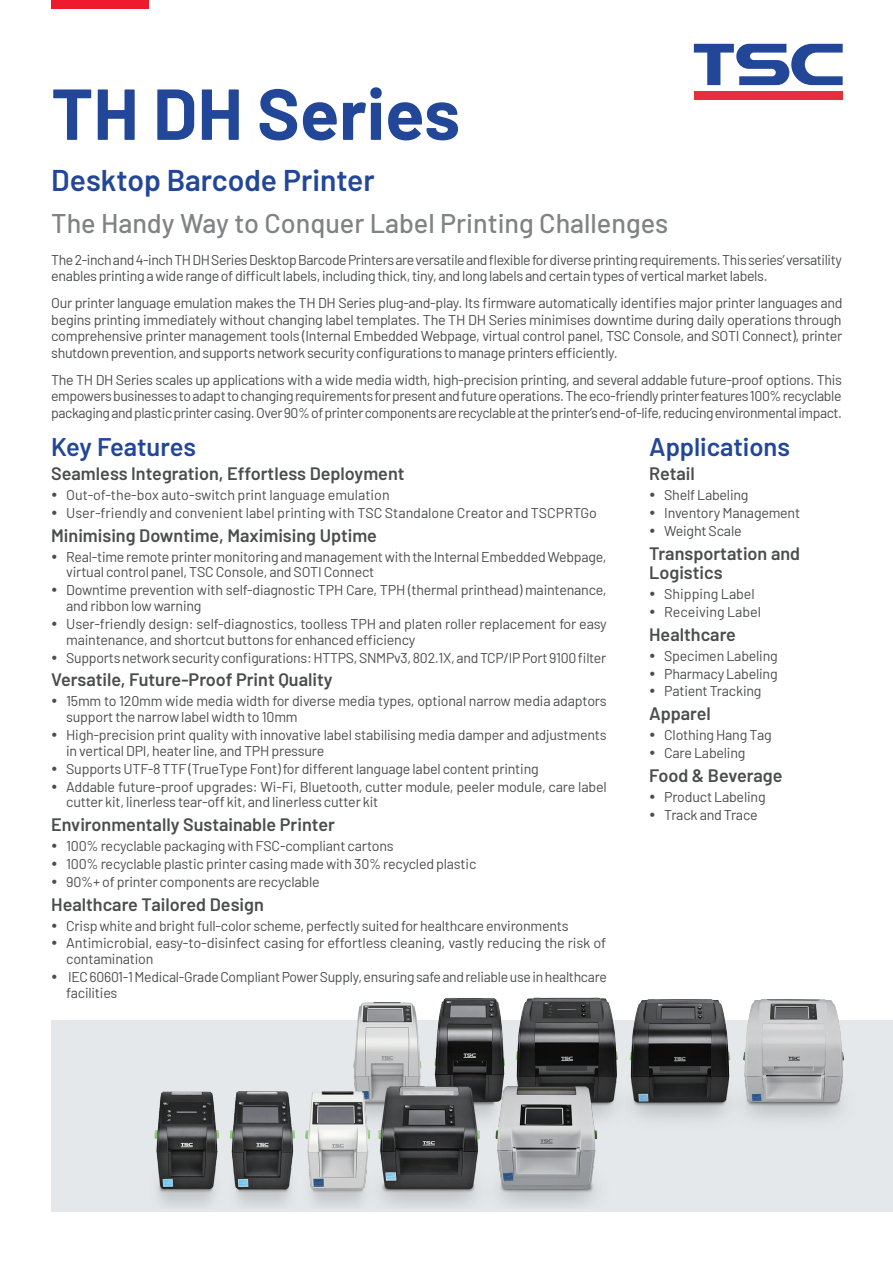
<style>
.page{position:relative;width:893px;height:1263px;background:#fff}
.page>*{position:absolute;margin:0;border:0;box-sizing:border-box;transform-origin:0 0}
.t1{font:700 72px "Barlow";color:#224798}
.t2{font:600 30px "Barlow";color:#224798}
.t3{font:500 27px "Barlow";color:#808285}
.title01{font:600 25.5px "Barlow";color:#224798}
.title03{font:600 18px/19.5px "Barlow";color:#4b4c4d}
.content01{font:14.25px/15.8px "Barlow";letter-spacing:-.015em;color:#4b4c4d}
</style>
<div class="page">
<div style="left:51px;top:0;width:97px;height:8px;background:#ee1a2e"></div>
<div style="left:51px;top:1020px;width:842px;height:192px;background:#e4e8eb"></div>
<div style="left:694px;top:91px;width:149px;height:9px;background:#e4303d"></div>
<svg style="left:694px;top:44px;width:149px;height:41px"></svg>
<img style="left:154px;top:997px;width:690px;height:209px">
<p class="t1" style="left:51px;top:61px;width:410px">TH DH Series</p>
<p class="t2" style="left:51px;top:161px;width:325px">Desktop Barcode Printer</p>
<p class="t3" style="left:51px;top:203px;width:618px">The Handy Way to Conquer Label Printing Challenges</p>
<p class="content01" style="left:51px;top:250px;width:792px;line-height:16.5px">The 2-inch and 4-inch TH DH Series Desktop Barcode Printers are versatile and flexible for diverse printing requirements. This series’ versatility enables printing a wide range of difficult labels, including thick, tiny, and long labels and certain types of vertical market labels.</p>
<p class="content01" style="left:51px;top:294px;width:793px;line-height:16.5px;text-align:justify">Our printer language emulation makes the TH DH Series plug-and-play. Its firmware automatically identifies major printer languages and begins printing immediately without changing label templates. The TH DH Series minimises downtime during daily operations through comprehensive printer management tools (Internal Embedded Webpage, virtual control panel, TSC Console, and SOTI Connect), printer shutdown prevention, and supports network security configurations to manage printers efficiently.</p>
<p class="content01" style="left:51px;top:370px;width:792px;line-height:16.5px;text-align:justify">The TH DH Series scales up applications with a wide media width, high-precision printing, and several addable future-proof options. This empowers businesses to adapt to changing requirements for present and future operations. The eco-friendly printer features 100% recyclable packaging and plastic printer casing. Over 90% of printer components are recyclable at the printer’s end-of-life, reducing environmental impact.</p>
<p class="title01" style="left:51px;top:431px;width:146px">Key Features</p>
<p class="title03" style="left:51px;top:464px;width:355px">Seamless Integration, Effortless Deployment</p>
<p class="content01" style="left:66px;top:486px;width:325px">Out-of-the-box auto-switch print language emulation</p>
<p class="content01" style="left:66px;top:504px;width:532px">User-friendly and convenient label printing with TSC Standalone Creator and TSCPRTGo</p>
<p class="title03" style="left:51px;top:525px;width:327px">Minimising Downtime, Maximising Uptime</p>
<p class="content01" style="left:66px;top:548px;width:542px">Real-time remote printer monitoring and management with the Internal Embedded Webpage, virtual control panel, TSC Console, and SOTI Connect</p>
<p class="content01" style="left:66px;top:581px;width:542px">Downtime prevention with self-diagnostic TPH Care, TPH (thermal printhead) maintenance, and ribbon low warning</p>
<p class="content01" style="left:66px;top:615px;width:542px">User-friendly design: self-diagnostics, toolless TPH and platen roller replacement for easy maintenance, and shortcut buttons for enhanced efficiency</p>
<p class="content01" style="left:66px;top:648px;width:542px">Supports network security configurations: HTTPS, SNMPv3, 802.1X, and TCP/IP Port 9100 filter</p>
<p class="title03" style="left:51px;top:670px;width:283px">Versatile, Future-Proof Print Quality</p>
<p class="content01" style="left:66px;top:692px;width:542px">15mm to 120mm wide media width for diverse media types, optional narrow media adaptors support the narrow label width to 10mm</p>
<p class="content01" style="left:66px;top:726px;width:542px">High-precision print quality with innovative label stabilising media damper and adjustments in vertical DPI, heater line, and TPH pressure</p>
<p class="content01" style="left:66px;top:759px;width:474px">Supports UTF-8 TTF (TrueType Font) for different language label content printing</p>
<p class="content01" style="left:66px;top:777px;width:542px">Addable future-proof upgrades: Wi-Fi, Bluetooth, cutter module, peeler module, care label cutter kit, linerless tear-off kit, and linerless cutter kit</p>
<p class="title03" style="left:51px;top:814px;width:285px">Environmentally Sustainable Printer</p>
<p class="content01" style="left:66px;top:837px;width:329px">100% recyclable packaging with FSC-compliant cartons</p>
<p class="content01" style="left:66px;top:855px;width:412px">100% recyclable plastic printer casing made with 30% recycled plastic</p>
<p class="content01" style="left:66px;top:873px;width:255px">90%+ of printer components are recyclable</p>
<p class="title03" style="left:51px;top:894px;width:214px">Healthcare Tailored Design</p>
<p class="content01" style="left:66px;top:916px;width:504px">Crisp white and bright full-color scheme, perfectly suited for healthcare environments</p>
<p class="content01" style="left:66px;top:934px;width:542px">Antimicrobial, easy-to-disinfect casing for effortless cleaning, vastly reducing the risk of contamination</p>
<p class="content01" style="left:66px;top:968px;width:542px">IEC 60601-1 Medical-Grade Compliant Power Supply, ensuring safe and reliable use in healthcare facilities</p>
<p class="title01" style="left:649px;top:431px;width:142px">Applications</p>
<p class="title03" style="left:649px;top:464px;width:47px">Retail</p>
<p class="content01" style="left:664px;top:486px;width:86px">Shelf Labeling</p>
<p class="content01" style="left:664px;top:504px;width:138px">Inventory Management</p>
<p class="content01" style="left:664px;top:522px;width:79px">Weight Scale</p>
<p class="title03" style="left:649px;top:543px;width:152px">Transportation and<br>Logistics</p>
<p class="content01" style="left:664px;top:585px;width:92px">Shipping Label</p>
<p class="content01" style="left:664px;top:603px;width:98px">Receiving Label</p>
<p class="title03" style="left:649px;top:624px;width:88px">Healthcare</p>
<p class="content01" style="left:664px;top:647px;width:115px">Specimen Labeling</p>
<p class="content01" style="left:664px;top:664px;width:115px">Pharmacy Labeling</p>
<p class="content01" style="left:664px;top:682px;width:99px">Patient Tracking</p>
<p class="title03" style="left:649px;top:704px;width:63px">Apparel</p>
<p class="content01" style="left:664px;top:726px;width:109px">Clothing Hang Tag</p>
<p class="content01" style="left:664px;top:744px;width:83px">Care Labeling</p>
<p class="title03" style="left:649px;top:765px;width:135px">Food &amp; Beverage</p>
<p class="content01" style="left:664px;top:788px;width:103px">Product Labeling</p>
<p class="content01" style="left:664px;top:806px;width:95px">Track and Trace</p>
</div>
